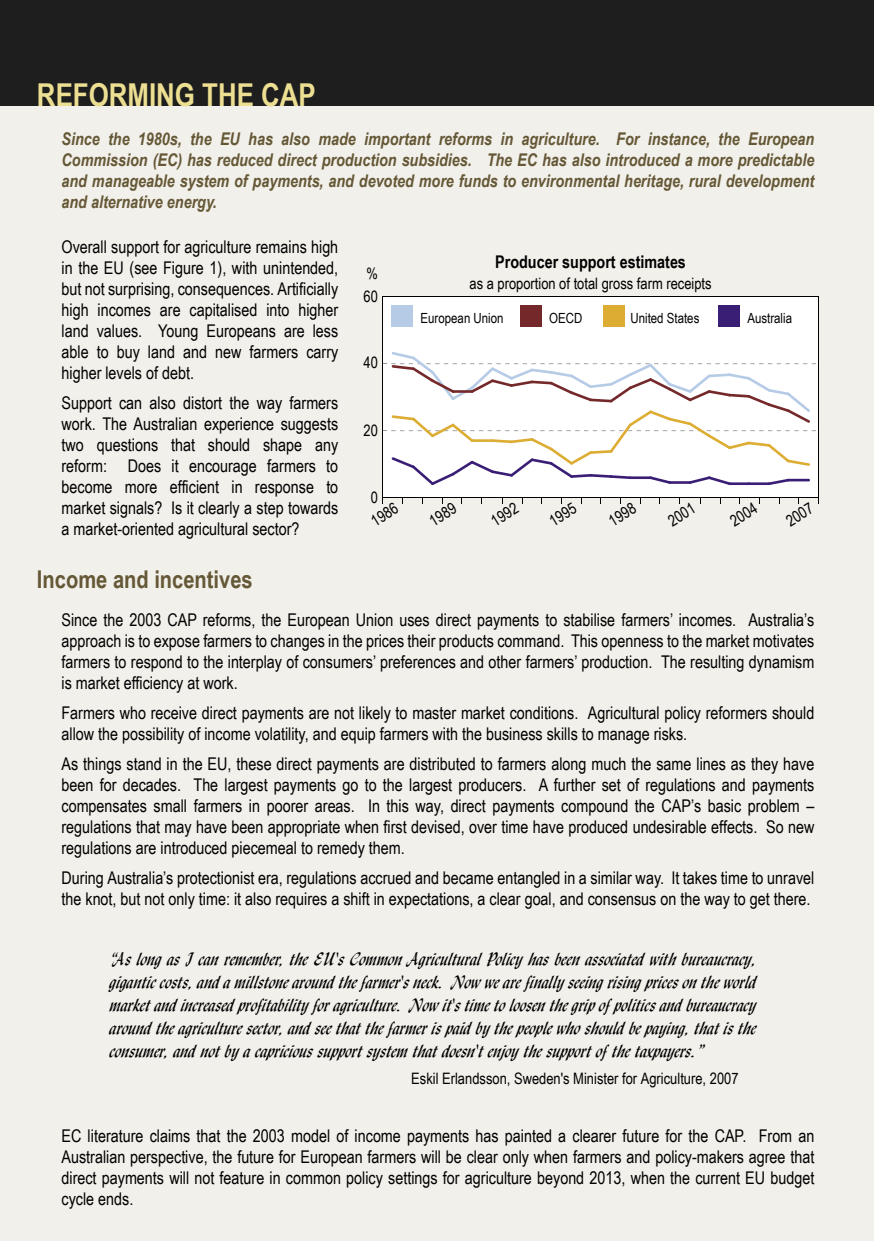
<style>
.page{position:relative;width:874px;height:1241px;background:#fff}
.page>*{position:absolute;margin:0;border:0;box-sizing:border-box;transform-origin:0 0}
.t1{font:700 31.5px "Arial Narrow";color:#eddf92}
.t2{font:700 24.5px "Arial Narrow";color:#655836}
.t3{font:17.5px/21px "Arial Narrow";color:#000;text-align:justify}
.t4{font:17.5px/22.8px "Lydian Cursive BT";color:#000;text-align:justify}
.t5{font:italic 700 17.5px/21px "Arial Narrow";color:#655836;text-align:justify}
.t6{font:700 17.5px "Arial Narrow";color:#000}
.t7{font:15.75px "Arial Narrow";color:#000}
.t8{font:14px "Arial Narrow";color:#000}
</style>
<div class="page">
<div style="left:0;top:0;width:873px;height:1240px;background:#f2f0eb"></div>
<div style="left:0;top:0;width:873px;height:106px;background:#1e1e1f"></div>
<div style="left:383px;top:297px;width:435px;height:200px;background:#fff"></div>
<hr style="left:382px;top:296px;width:1px;height:202px;background:#000">
<hr style="left:382px;top:296px;width:436px;height:1px;background:#000">
<hr style="left:382px;top:497px;width:435px;height:1px;background:#000">
<hr style="left:817px;top:296px;width:1px;height:207px;background:#000">
<div style="left:391px;top:305px;width:21px;height:22px;background:#b5cbe6"></div>
<div style="left:520px;top:305px;width:21px;height:22px;background:#742829"></div>
<div style="left:602px;top:305px;width:22px;height:22px;background:#dcad32"></div>
<div style="left:718px;top:305px;width:21px;height:22px;background:#3a1e75"></div>
<svg style="left:383px;top:352px;width:432px;height:133px"></svg>
<h1 class="t1" style="left:37px;top:71px;width:280px">REFORMING THE CAP</h1>
<p class="t5" style="left:61px;top:127px;width:754px">Since the 1980s, the EU has also made important reforms in agriculture. For instance, the European Commission (EC) has reduced direct production subsidies. The EC has also introduced a more predictable and manageable system of payments, and devoted more funds to environmental heritage, rural development and alternative energy.</p>
<p class="t3" style="left:61px;top:236px;width:278px">Overall support for agriculture remains high in the EU (see Figure 1), with unintended, but not surprising, consequences. Artificially high incomes are capitalised into higher land values. Young Europeans are less able to buy land and new farmers carry higher levels of debt.</p>
<p class="t3" style="left:61px;top:391px;width:278px">Support can also distort the way farmers work. The Australian experience suggests two questions that should shape any reform: Does it encourage farmers to become more efficient in response to market signals? Is it clearly a step towards a market-oriented agricultural sector?</p>
<h2 class="t2" style="left:37px;top:560px;width:217px">Income and incentives</h2>
<p class="t7" style="left:366px;top:262px;width:13px">%</p>
<p class="t7" style="left:363px;top:284px;width:16px">60</p>
<p class="t7" style="left:363px;top:351px;width:16px">40</p>
<p class="t7" style="left:363px;top:419px;width:16px">20</p>
<p class="t6" style="left:495px;top:248px;width:192px">Producer support estimates</p>
<p class="t7" style="left:469px;top:271px;width:243px">as a proportion of total gross farm receipts</p>
<p class="t8" style="left:420px;top:307px;width:84px">European Union</p>
<p class="t8" style="left:549px;top:307px;width:35px">OECD</p>
<p class="t8" style="left:630px;top:307px;width:70px">United States</p>
<p class="t8" style="left:747px;top:307px;width:46px">Australia</p>
<p class="t7" style="left:370px;top:485px;width:9px">0</p>
<p class="t7" style="left:366px;top:512px;width:30px;rotate:-31deg">1986</p>
<p class="t7" style="left:424px;top:512px;width:30px;rotate:-31deg">1989</p>
<p class="t7" style="left:486px;top:512px;width:30px;rotate:-31deg">1992</p>
<p class="t7" style="left:544px;top:512px;width:30px;rotate:-31deg">1995</p>
<p class="t7" style="left:603px;top:512px;width:30px;rotate:-31deg">1998</p>
<p class="t7" style="left:663px;top:512px;width:30px;rotate:-31deg">2001</p>
<p class="t7" style="left:725px;top:512px;width:30px;rotate:-31deg">2004</p>
<p class="t7" style="left:781px;top:512px;width:30px;rotate:-31deg">2007</p>
<p class="t3" style="left:61px;top:609px;width:754px">Since the 2003 CAP reforms, the European Union uses direct payments to stabilise farmers’ incomes. Australia’s approach is to expose farmers to changes in the prices their products command. This openness to the market motivates farmers to respond to the interplay of consumers’ preferences and other farmers’ production. The resulting dynamism is market efficiency at work.</p>
<p class="t3" style="left:61px;top:701px;width:754px">Farmers who receive direct payments are not likely to master market conditions. Agricultural policy reformers should allow the possibility of income volatility, and equip farmers with the business skills to manage risks.</p>
<p class="t3" style="left:61px;top:752px;width:754px">As things stand in the EU, these direct payments are distributed to farmers along much the same lines as they have been for decades. The largest payments go to the largest producers. A further set of regulations and payments compensates small farmers in poorer areas. In this way, direct payments compound the CAP’s basic problem – regulations that may have been appropriate when first devised, over time have produced undesirable effects. So new regulations are introduced piecemeal to remedy them.</p>
<p class="t3" style="left:61px;top:866px;width:754px">During Australia’s protectionist era, regulations accrued and became entangled in a similar way. It takes time to unravel the knot, but not only time: it also requires a shift in expectations, a clear goal, and consensus on the way to get there.</p>
<p class="t4" style="left:110px;top:947px;width:647px">“As long as I can remember, the EU's Common Agricultural Policy has been associated with bureaucracy, gigantic costs, and a millstone around the farmer's neck. Now we are finally seeing rising prices on the world market and increased profitability for agriculture. Now it's time to loosen the grip of politics and bureaucracy around the agriculture sector, and see that the farmer is paid by the people who should be paying, that is the consumer, and not by a capricious support system that doesn't enjoy the support of the taxpayers.”</p>
<p class="t7" style="left:411px;top:1066px;width:328px">Eskil Erlandsson, Sweden's Minister for Agriculture, 2007</p>
<p class="t3" style="left:61px;top:1124px;width:754px">EC literature claims that the 2003 model of income payments has painted a clearer future for the CAP. From an Australian perspective, the future for European farmers will be clear only when farmers and policy-makers agree that direct payments will not feature in common policy settings for agriculture beyond 2013, when the current EU budget cycle ends.</p>
</div>
